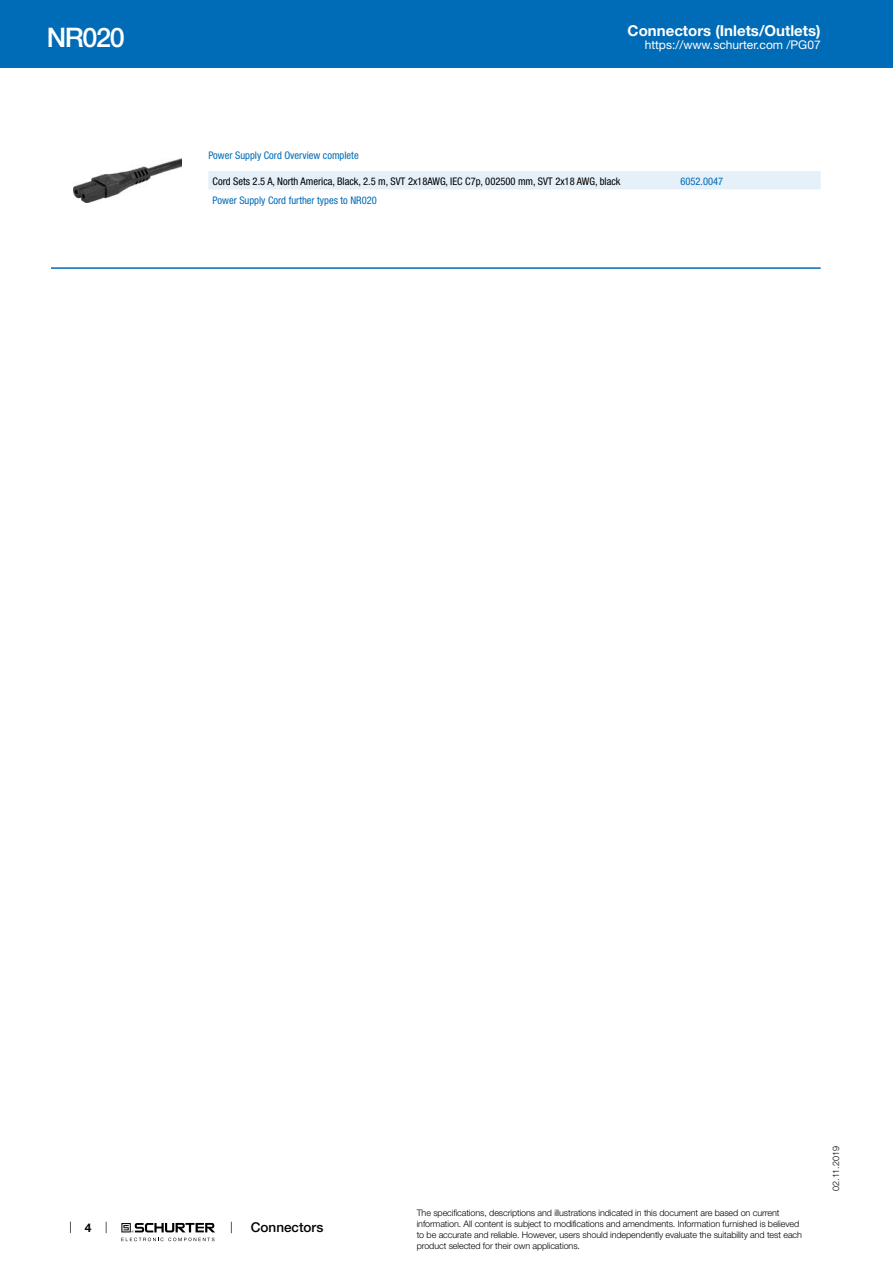
<style>
.page{position:relative;width:893px;height:1263px;background:#fff}
.page>*{position:absolute;margin:0;border:0;box-sizing:border-box;transform-origin:0 0}
.t1{font:500 27px "Helvetica Neue LT";letter-spacing:-.05em;color:#fff}
.t2{font:700 15px "Helvetica Neue LT";color:#fff}
.t3{font:500 13.5px "Helvetica Neue LT";color:#000}
.t4{font:12px "Helvetica Neue LT";color:#fff}
.t5{font:700 12px "Helvetica Neue LT";color:#000}
.t6{font:condensed 10.5px "Helvetica Neue LT";color:#000}
.t7{font:condensed 10.5px "Helvetica Neue LT";color:#006bb6}
.t8{font:300 9px/10.8px "Helvetica Neue LT";letter-spacing:-.01em;color:#000}
</style>
<div class="page">
<svg style="left:70px;top:1221px;width:1px;height:12px"></svg>
<svg style="left:121px;top:1223px;width:94px;height:18px"></svg>
<div style="left:0;top:0;width:893px;height:68px;background:#006bb6"></div>
<img style="left:73px;top:158px;width:109px;height:44px">
<div style="left:208px;top:171px;width:613px;height:18px;background:#e6f0f8"></div>
<hr style="left:51px;top:267px;width:770px;height:2px;background:#006bb6">
<h1 class="t1" style="left:47px;top:21px;width:80px">NR020</h1>
<h2 class="t2" style="left:628px;top:21px;width:195px">Connectors (Inlets/Outlets)</h2>
<h3 class="t4" style="left:645px;top:38px;width:178px">https://www.schurter.com /PG07</h3>
<p class="t7" style="left:208px;top:149px;width:152px">Power Supply Cord Overview complete</p>
<p class="t6" style="left:213px;top:175px;width:409px">Cord Sets 2.5 A, North America, Black, 2.5 m, SVT 2x18AWG, IEC C7p, 002500 mm, SVT 2x18 AWG, black</p>
<p class="t7" style="left:680px;top:175px;width:44px">6052.0047</p>
<p class="t7" style="left:213px;top:194px;width:166px">Power Supply Cord further types to NR020</p>
<h3 class="t5" style="left:85px;top:1220px;width:8px">4</h3>
<h3 class="t3" style="left:251px;top:1219px;width:74px">Connectors</h3>
<p class="t8" style="left:417px;top:1207px;width:387px">The specifications, descriptions and illustrations indicated in this document are based on current information. All content is subject to modifications and amendments. Information furnished is believed to be accurate and reliable. However, users should independently evaluate the suitability and test each product selected for their own applications.</p>
<p class="t8" style="left:830px;top:1191px;width:46px;rotate:-90deg">02.11.2019</p>
</div>
